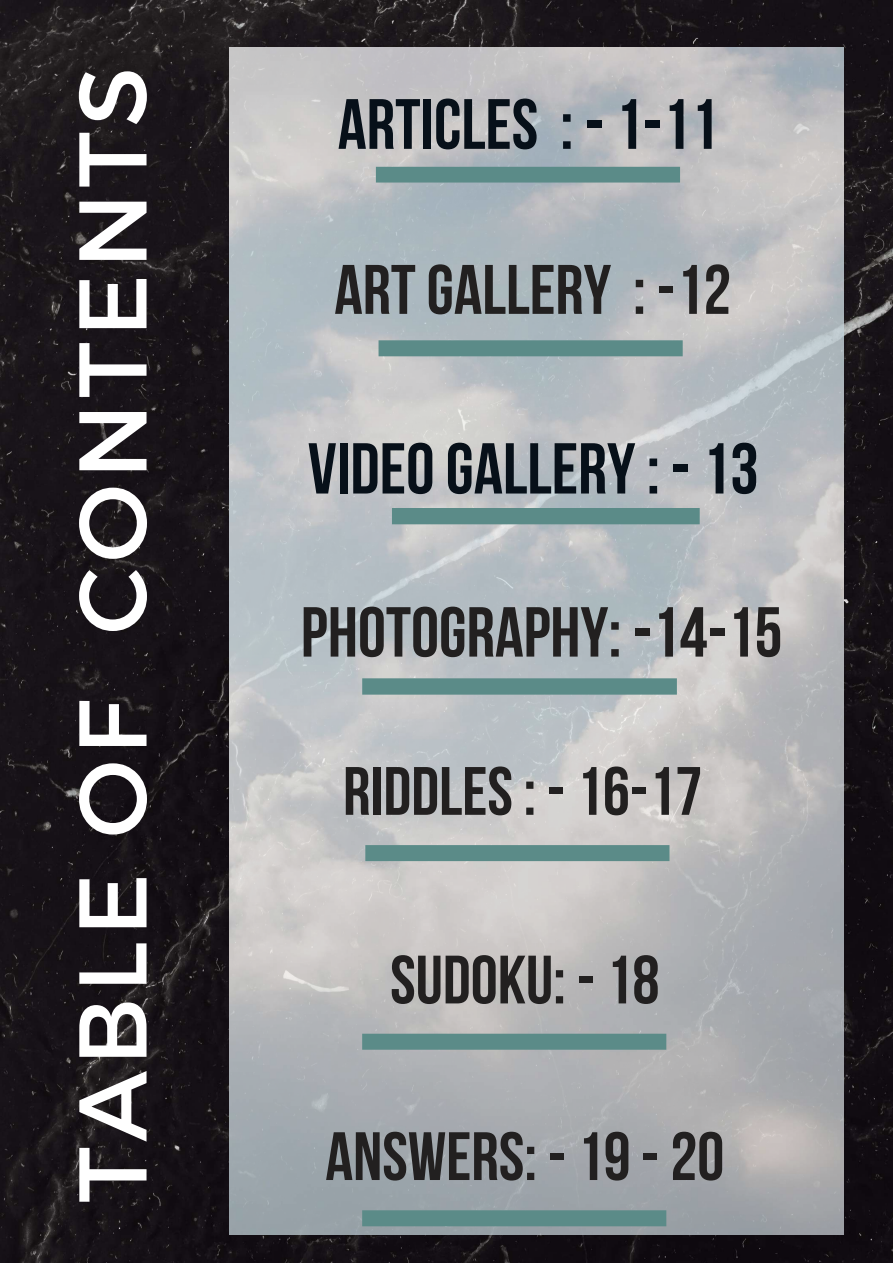
<style>
.page{position:relative;width:893px;height:1263px;background:#fff}
.page>*{position:absolute;margin:0;border:0;box-sizing:border-box;transform-origin:0 0}
.t1{font:95.93px "Montserrat";letter-spacing:.055em;color:#fff}
.t2{font:700 71.85px "Bebas Neue";color:#071019}
.t3{font:700 71.03px "Bebas Neue";color:#071019}
.t4{font:700 70.57px "Bebas Neue";color:#222020}
.t5{font:700 69.9px "Bebas Neue";color:#222020}
.t6{font:700 68.25px "Bebas Neue";color:#222020}
</style>
<div class="page">
<img style="left:0;top:0;width:893px;height:1263px">
<img style="left:230px;top:47px;width:613px;height:1188px">
<div style="left:376px;top:167px;width:304px;height:16px;background:#5b8b88"></div>
<div style="left:378px;top:340px;width:304px;height:16px;background:#5b8b88"></div>
<div style="left:362px;top:678px;width:315px;height:17px;background:#5b8b88"></div>
<div style="left:365px;top:845px;width:304px;height:16px;background:#5b8b88"></div>
<div style="left:362px;top:1034px;width:304px;height:16px;background:#5b8b88"></div>
<div style="left:362px;top:1210px;width:304px;height:16px;background:#5b8b88"></div>
<div style="left:392px;top:508px;width:307px;height:16px;background:#5b8b88"></div>
<h1 class="t1" style="left:50px;top:1202px;width:1137px;rotate:-90deg">TABLE OF CONTENTS</h1>
<p class="t3" style="left:338px;top:96px;width:382px">ARTICLES : -1-11</p>
<p class="t5" style="left:334px;top:261px;width:398px">ARTGALLERY : -12</p>
<p class="t2" style="left:308px;top:440px;width:452px">VIDEOGALLERY: -13</p>
<p class="t4" style="left:301px;top:604px;width:483px">PHOTOGRAPHY: -14-15</p>
<p class="t6" style="left:343px;top:764px;width:361px">RIDDLES: -16-17</p>
<p class="t6" style="left:390px;top:952px;width:271px">SUDOKU: -18</p>
<p class="t6" style="left:325px;top:1129px;width:400px">ANSWERS: -19-20</p>
</div>
